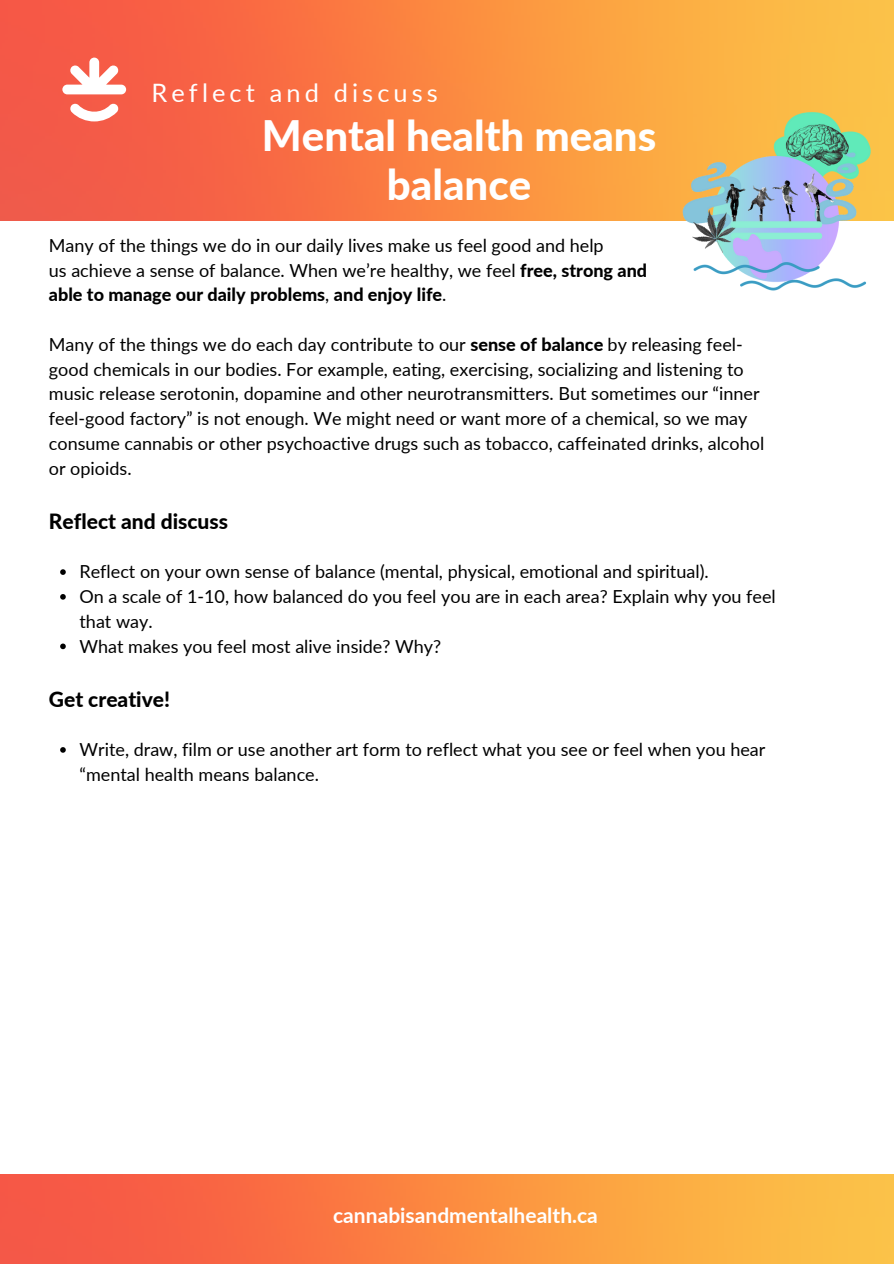
<style>
.page{position:relative;width:894px;height:1264px;background:#fff}
.page>*{position:absolute;margin:0;border:0;box-sizing:border-box;transform-origin:0 0}
.t1{font:800 42px/49.5px "Lato";color:#fff;text-align:center}
.t2{font:25.35px "Lato";letter-spacing:.165em;color:#fff}
.t3{font:800 21px "Lato";color:#000}
.t4{font:700 21px "Lato";color:#fff}
.t5{font:18px/24.8px "Lato";color:#000}
.t6{font:800 18px "Lato";color:#000}
.s1{font-weight:800}
.s2{font-weight:400}
</style>
<div class="page">
<svg style="left:60px;top:569px;width:6px;height:6px"></svg>
<svg style="left:60px;top:594px;width:6px;height:5px"></svg>
<svg style="left:60px;top:643px;width:6px;height:6px"></svg>
<svg style="left:60px;top:747px;width:6px;height:5px"></svg>
<img style="left:0;top:0;width:893px;height:220px">
<svg style="left:62px;top:58px;width:64px;height:36px"></svg>
<svg style="left:70px;top:103px;width:49px;height:18px"></svg>
<img style="left:0;top:1174px;width:893px;height:89px">
<img style="left:663px;top:92px;width:228px;height:199px">
<p class="t2" style="left:151px;top:77px;width:288px">Reflect and discuss</p>
<p class="t1" style="left:262px;top:110px;width:396px">Mental health means balance</p>
<p class="t5" style="left:49px;top:232px;width:556px">Many of the things we do in our daily lives make us feel good and help</p>
<p class="t5" style="left:49px;top:257px;width:599px">us achieve a sense of balance. When we’re healthy, we feel <span class="s1">free, strong and</span></p>
<h2 class="t6" style="left:49px;top:283px;width:399px">able to manage our daily problems<span class="s2">,</span> and enjoy life<span class="s2">.</span></h2>
<h1 class="t5" style="left:49px;top:331px;width:716px">Many of the things we do each day contribute to our <span class="s1">sense of balance</span> by releasing feel&shy;good chemicals in our bodies. For example, eating, exercising, socializing and listening to music release serotonin, dopamine and other neurotransmitters. But sometimes our “inner feel-good factory” is not enough. We might need or want more of a chemical, so we may consume cannabis or other psychoactive drugs such as tobacco, caffeinated drinks, alcohol or opioids.</h1>
<p class="t3" style="left:49px;top:508px;width:181px">Reflect and discuss</p>
<p class="t5" style="left:79px;top:559px;width:630px">Reflect on your own sense of balance (mental, physical, emotional and spiritual).</p>
<p class="t5" style="left:79px;top:583px;width:697px">On a scale of 1-10, how balanced do you feel you are in each area? Explain why you feel that way.</p>
<p class="t5" style="left:79px;top:633px;width:363px">What makes you feel most alive inside? Why?</p>
<p class="t3" style="left:49px;top:686px;width:123px">Get creative!</p>
<h3 class="t5" style="left:79px;top:736px;width:687px">Write, draw, film or use another art form to reflect what you see or feel when you hear “mental health means balance.</h3>
<p class="t4" style="left:333px;top:1202px;width:266px">cannabisandmentalhealth.ca</p>
</div>
